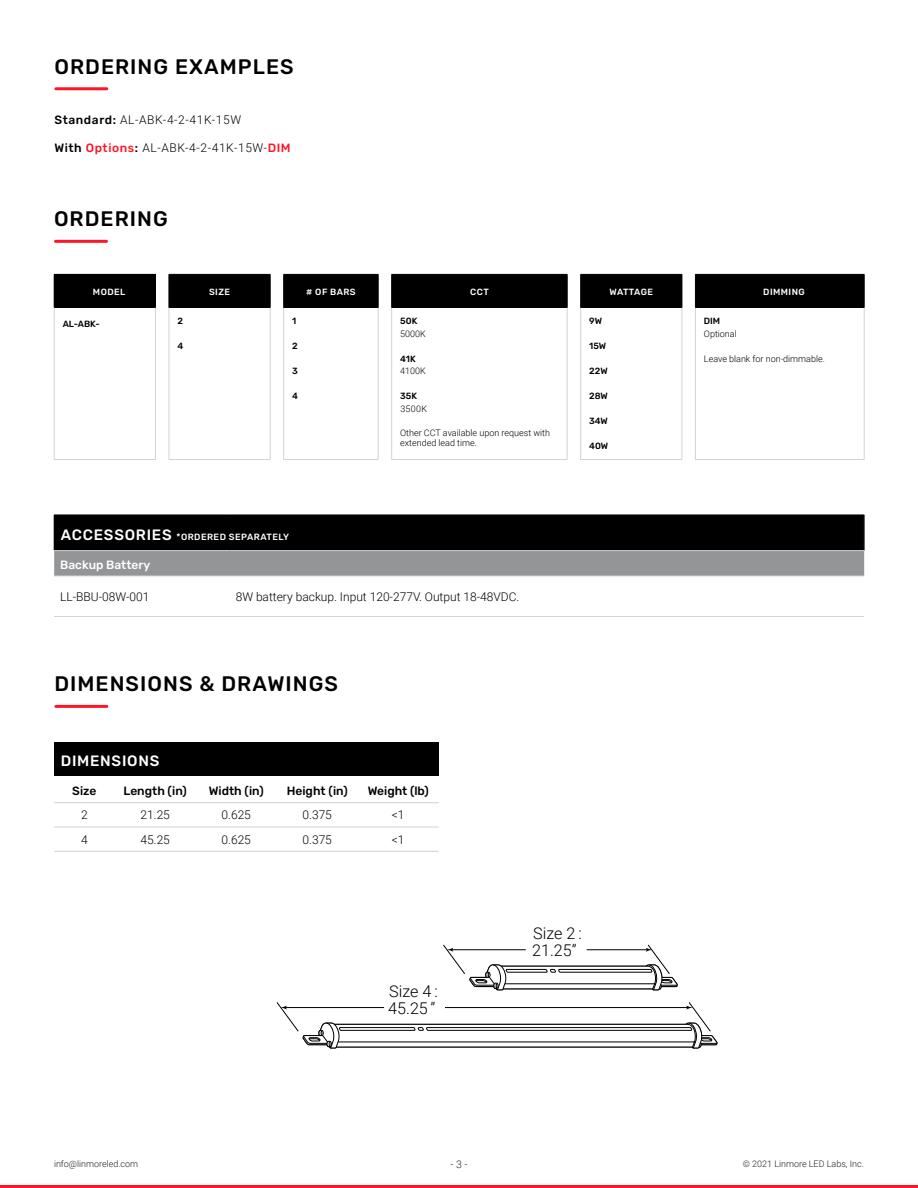
<style>
.page{position:relative;width:918px;height:1188px;background:#fff}
.page>*{position:absolute;margin:0;border:0;box-sizing:border-box;transform-origin:0 0}
.t1{font:500 21px "Rubik";letter-spacing:.05em;color:#000}
.t2{font:300 16.2px/17.9px "Roboto";color:#000}
.Table_Subtitles{font:500 15px "Rubik";letter-spacing:.05em;color:#fff}
.Table_copy{font:300 12px "Roboto";color:#000}
.Table_copy-2{font:300 12px "Roboto";letter-spacing:.05em;color:#000}
.Table_Subtitles-2{font:500 12px "Rubik";color:#000}
.Table_copy-3{font:500 12px "Rubik";color:#fff}
.t3{font:300 10.5px "Roboto";color:#212121}
.Order-Table_text{font:300 9px/9.8px "Roboto";color:#000}
.t4{font:300 9px "Roboto";color:#212121}
.Table_Subtitles-3{font:500 9px "Rubik";letter-spacing:.05em;color:#fff}
.Order-Table_header_b{font:500 9px "Rubik";letter-spacing:.05em;color:#fff}
.Order-Table_text-2{font:500 9px "Rubik";color:#000}
.Order-Table_headings{font:500 9px "Rubik";color:#000}
.Order-Table_header_b-2{font:500 9px "Rubik";letter-spacing:.03em;color:#fff}
.Table_copy-4{font:500 9px "Rubik";color:#000}
.Order-Table_headings-2{font:300 9px "Roboto";letter-spacing:.035em;color:#000}
.s1{font-family:"Rubik";font-weight:500}
.s2{font-family:"Rubik";font-weight:500;color:#ff1523}
.s3{font-size:15px}
</style>
<div class="page">
<hr style="left:0;top:1185px;width:918px;height:3px;background:#ff1523">
<div style="left:54px;top:274px;width:101px;height:33px;background:#000"></div>
<svg style="left:170px;top:274px;width:694px;height:33px;background:#121212"></svg>
<hr style="left:169px;top:308px;width:1px;height:151px;background:#d1d3d4">
<hr style="left:270px;top:308px;width:1px;height:151px;background:#d1d3d4">
<hr style="left:169px;top:459px;width:101px;height:1px;background:#d1d3d4">
<hr style="left:283px;top:308px;width:1px;height:151px;background:#d1d3d4">
<hr style="left:378px;top:308px;width:1px;height:151px;background:#d1d3d4">
<hr style="left:864px;top:308px;width:1px;height:151px;background:#d1d3d4">
<hr style="left:284px;top:459px;width:94px;height:1px;background:#d1d3d4">
<hr style="left:391px;top:308px;width:1px;height:151px;background:#d1d3d4">
<hr style="left:567px;top:308px;width:1px;height:151px;background:#d1d3d4">
<hr style="left:682px;top:308px;width:1px;height:151px;background:#d1d3d4">
<hr style="left:392px;top:459px;width:175px;height:1px;background:#d1d3d4">
<hr style="left:580px;top:308px;width:1px;height:151px;background:#d1d3d4">
<hr style="left:695px;top:308px;width:1px;height:151px;background:#d1d3d4">
<hr style="left:580px;top:459px;width:102px;height:1px;background:#d1d3d4">
<hr style="left:695px;top:459px;width:169px;height:1px;background:#d1d3d4">
<hr style="left:54px;top:274px;width:102px;height:1px;background:#000">
<hr style="left:155px;top:275px;width:1px;height:32px;background:#000">
<hr style="left:169px;top:274px;width:101px;height:1px;background:#000">
<hr style="left:169px;top:275px;width:1px;height:32px;background:#000">
<hr style="left:270px;top:275px;width:1px;height:32px;background:#000">
<hr style="left:169px;top:307px;width:101px;height:1px;background:#000">
<hr style="left:284px;top:274px;width:94px;height:1px;background:#000">
<hr style="left:283px;top:275px;width:1px;height:32px;background:#000">
<hr style="left:378px;top:275px;width:1px;height:32px;background:#000">
<hr style="left:864px;top:275px;width:1px;height:32px;background:#000">
<hr style="left:284px;top:307px;width:94px;height:1px;background:#000">
<hr style="left:392px;top:274px;width:175px;height:1px;background:#000">
<hr style="left:391px;top:275px;width:1px;height:32px;background:#000">
<hr style="left:567px;top:275px;width:1px;height:32px;background:#000">
<hr style="left:682px;top:275px;width:1px;height:32px;background:#000">
<hr style="left:392px;top:307px;width:175px;height:1px;background:#000">
<hr style="left:580px;top:274px;width:102px;height:1px;background:#000">
<hr style="left:580px;top:275px;width:1px;height:32px;background:#000">
<hr style="left:695px;top:274px;width:169px;height:1px;background:#000">
<hr style="left:695px;top:275px;width:1px;height:32px;background:#000">
<hr style="left:580px;top:307px;width:102px;height:1px;background:#000">
<hr style="left:695px;top:307px;width:169px;height:1px;background:#000">
<hr style="left:54px;top:307px;width:102px;height:1px;background:#000">
<hr style="left:54px;top:308px;width:1px;height:151px;background:#d1d3d4">
<hr style="left:155px;top:308px;width:1px;height:151px;background:#d1d3d4">
<hr style="left:54px;top:459px;width:102px;height:1px;background:#d1d3d4">
<hr style="left:56px;top:240px;width:50px;height:3px;background:#ff1523">
<hr style="left:56px;top:87px;width:51px;height:3px;background:#ff1523">
<div style="left:54px;top:742px;width:385px;height:34px;background:#000"></div>
<hr style="left:54px;top:802px;width:61px;height:1px;background:#d1d3d4">
<hr style="left:115px;top:802px;width:81px;height:1px;background:#d1d3d4">
<hr style="left:196px;top:802px;width:81px;height:1px;background:#d1d3d4">
<hr style="left:277px;top:802px;width:81px;height:1px;background:#d1d3d4">
<hr style="left:358px;top:802px;width:81px;height:1px;background:#d1d3d4">
<hr style="left:54px;top:827px;width:61px;height:1px;background:#d1d3d4">
<hr style="left:115px;top:827px;width:81px;height:1px;background:#d1d3d4">
<hr style="left:196px;top:827px;width:81px;height:1px;background:#d1d3d4">
<hr style="left:277px;top:827px;width:81px;height:1px;background:#d1d3d4">
<hr style="left:358px;top:827px;width:81px;height:1px;background:#d1d3d4">
<hr style="left:54px;top:851px;width:61px;height:1px;background:#d1d3d4">
<hr style="left:115px;top:851px;width:81px;height:1px;background:#d1d3d4">
<hr style="left:196px;top:851px;width:81px;height:1px;background:#d1d3d4">
<hr style="left:277px;top:851px;width:81px;height:1px;background:#d1d3d4">
<hr style="left:358px;top:851px;width:81px;height:1px;background:#d1d3d4">
<hr style="left:56px;top:705px;width:51px;height:3px;background:#ff1523">
<svg style="left:277px;top:945px;width:440px;height:104px"></svg>
<div style="left:54px;top:515px;width:810px;height:36px;background:#000"></div>
<div style="left:54px;top:551px;width:810px;height:25px;background:#939597"></div>
<hr style="left:864px;top:515px;width:1px;height:35px;background:#212121">
<hr style="left:54px;top:550px;width:176px;height:1px;background:#d1d3d4">
<hr style="left:230px;top:550px;width:634px;height:1px;background:#d1d3d4">
<hr style="left:54px;top:576px;width:176px;height:1px;background:#d1d3d4">
<hr style="left:230px;top:576px;width:634px;height:1px;background:#d1d3d4">
<hr style="left:54px;top:616px;width:176px;height:1px;background:#d1d3d4">
<hr style="left:230px;top:616px;width:634px;height:1px;background:#d1d3d4">
<p class="t1" style="left:54px;top:55px;width:241px">ORDERING EXAMPLES</p>
<p class="Table_copy-2" style="left:54px;top:111px;width:188px"><span class="s1">Standard:</span> AL-ABK-4-2-41K-15W</p>
<p class="Table_copy-2" style="left:54px;top:139px;width:238px"><span class="s1">With</span> <span class="s2">Options</span><span class="s1">:</span> AL-ABK-4-2-41K-15W-<span class="s2">DIM</span></p>
<p class="t1" style="left:54px;top:207px;width:115px">ORDERING</p>
<p class="Order-Table_header_b" style="left:93px;top:287px;width:34px">MODEL</p>
<p class="Order-Table_header_b" style="left:209px;top:287px;width:23px">SIZE</p>
<p class="Order-Table_header_b" style="left:306px;top:287px;width:51px"># OF BARS</p>
<p class="Order-Table_header_b" style="left:470px;top:287px;width:20px">CCT</p>
<p class="Order-Table_header_b-2" style="left:610px;top:287px;width:45px">WATTAGE</p>
<p class="Order-Table_header_b" style="left:763px;top:287px;width:43px">DIMMING</p>
<p class="Table_copy-4" style="left:63px;top:319px;width:39px">AL-ABK-</p>
<p class="Order-Table_text-2" style="left:177px;top:316px;width:7px">2</p>
<p class="Order-Table_text-2" style="left:177px;top:341px;width:7px">4</p>
<p class="Order-Table_headings" style="left:400px;top:316px;width:19px">50K</p>
<p class="Order-Table_text" style="left:400px;top:328px;width:27px">5000K</p>
<p class="Order-Table_headings" style="left:400px;top:354px;width:17px">41K</p>
<p class="Order-Table_text" style="left:400px;top:366px;width:27px">4100K</p>
<p class="Order-Table_headings" style="left:400px;top:391px;width:18px">35K</p>
<p class="Order-Table_headings-2" style="left:400px;top:402px;width:28px">3500K</p>
<p class="Order-Table_text" style="left:400px;top:428px;width:151px">Other CCT available upon request with extended lead time.</p>
<p class="Order-Table_text-2" style="left:589px;top:316px;width:14px">9W</p>
<p class="Order-Table_text-2" style="left:589px;top:341px;width:19px">15W</p>
<p class="Order-Table_text-2" style="left:589px;top:366px;width:20px">22W</p>
<p class="Order-Table_text-2" style="left:589px;top:391px;width:20px">28W</p>
<p class="Order-Table_text-2" style="left:589px;top:416px;width:20px">34W</p>
<p class="Order-Table_text-2" style="left:589px;top:441px;width:21px">40W</p>
<p class="Order-Table_headings" style="left:704px;top:316px;width:18px">DIM</p>
<p class="Order-Table_text" style="left:704px;top:328px;width:34px">Optional</p>
<p class="Order-Table_text" style="left:704px;top:353px;width:122px">Leave blank for non-dimmable.</p>
<p class="Order-Table_headings" style="left:292px;top:316px;width:6px">1</p>
<p class="Order-Table_headings" style="left:292px;top:341px;width:7px">2</p>
<p class="Order-Table_headings" style="left:292px;top:366px;width:7px">3</p>
<p class="Order-Table_headings" style="left:292px;top:391px;width:7px">4</p>
<p class="Table_Subtitles-3" style="left:61px;top:532px;width:230px"><span class="s3">ACCESSORIES</span> *ORDERED SEPARATELY</p>
<p class="Table_copy-3" style="left:60px;top:558px;width:92px">Backup Battery</p>
<p class="Table_copy" style="left:60px;top:588px;width:91px">LL-BBU-08W-001</p>
<p class="Table_copy" style="left:236px;top:588px;width:285px">8W battery backup. Input 120-277V. Output 18-48VDC.</p>
<p class="t1" style="left:54px;top:672px;width:285px">DIMENSIONS &amp; DRAWINGS</p>
<p class="Table_Subtitles" style="left:61px;top:752px;width:100px">DIMENSIONS</p>
<p class="Table_Subtitles-2" style="left:72px;top:784px;width:26px">Size</p>
<p class="Table_Subtitles-2" style="left:124px;top:784px;width:65px">Length (in)</p>
<p class="Table_Subtitles-2" style="left:209px;top:784px;width:57px">Width (in)</p>
<p class="Table_Subtitles-2" style="left:287px;top:784px;width:62px">Height (in)</p>
<p class="Table_Subtitles-2" style="left:368px;top:784px;width:63px">Weight (lb)</p>
<p class="Table_copy" style="left:81px;top:807px;width:8px">2</p>
<p class="Table_copy" style="left:141px;top:807px;width:31px">21.25</p>
<p class="Table_copy" style="left:222px;top:807px;width:31px">0.625</p>
<p class="Table_copy" style="left:303px;top:807px;width:31px">0.375</p>
<p class="Table_copy" style="left:392px;top:807px;width:14px">&lt;1</p>
<p class="Table_copy" style="left:81px;top:831px;width:8px">4</p>
<p class="Table_copy" style="left:141px;top:831px;width:31px">45.25</p>
<p class="Table_copy" style="left:222px;top:831px;width:31px">0.625</p>
<p class="Table_copy" style="left:303px;top:831px;width:31px">0.375</p>
<p class="Table_copy" style="left:392px;top:831px;width:14px">&lt;1</p>
<h2 class="t2" style="left:388px;top:981px;width:51px">Size 4 :<br>45.25 ”</h2>
<h2 class="t2" style="left:532px;top:923px;width:51px">Size 2 :<br>21.25”</h2>
<p class="t4" style="left:54px;top:1158px;width:86px">info@linmoreled.com</p>
<p class="t3" style="left:451px;top:1157px;width:18px">- 3 -</p>
<p class="t4" style="left:743px;top:1158px;width:123px">© 2021 Linmore LED Labs, Inc.</p>
</div>
